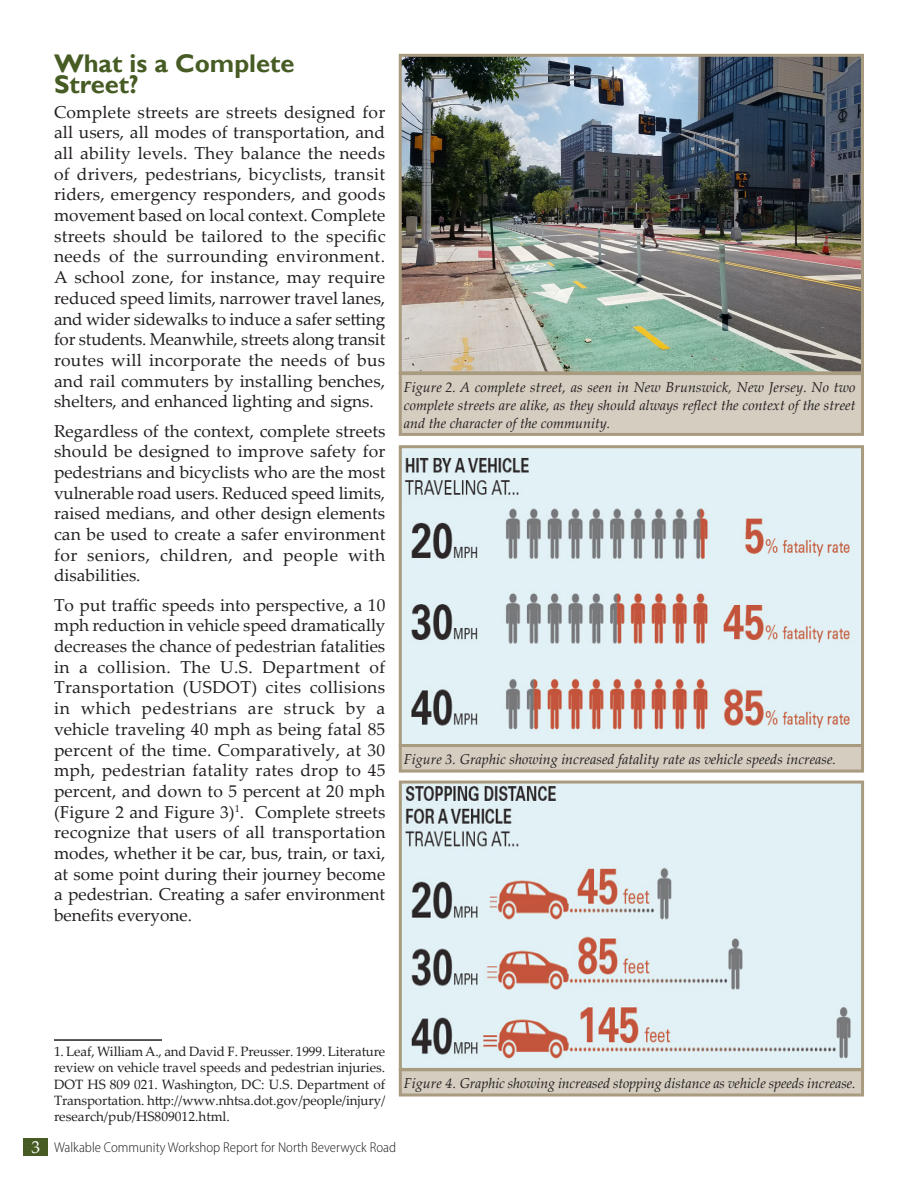
<style>
.page{position:relative;width:918px;height:1188px;background:#fff}
.page>*{position:absolute;margin:0;border:0;box-sizing:border-box;transform-origin:0 0}
.Heading_2__Section_s{font:700 25.5px/21px "Gill Sans";color:#465c24}
.Body{font:17.25px/20.7px "Palatino Linotype";color:#231f20;text-align:justify}
.t1{font:italic 14.25px/18px "Palatino Linotype";color:#231f20;text-align:justify}
.t2{font:300 semi-condensed 14.25px "Myriad Pro";color:#231f20}
.Footnotes{font:13.5px/16.2px "Palatino Linotype";letter-spacing:-.01em;color:#231f20;text-align:justify}
.s1{font-family:"Palatino Linotype";font-weight:400;font-stretch:normal;font-size:17.25px;color:#fff}
</style>
<div class="page">
<div style="left:24px;top:1138px;width:24px;height:18px;background:#465c24"></div>
<hr style="left:54px;top:1039px;width:108px;height:2px;background:#231f20">
<img style="left:403px;top:58px;width:457px;height:312px">
<div style="left:399px;top:54px;width:465px;height:320px;border:3px solid #a99b80"></div>
<div style="left:400px;top:374px;width:462px;height:60px;background:#d4cdc0"></div>
<div style="left:399px;top:372px;width:465px;height:64px;border:3px solid #a99b80"></div>
<img style="left:403px;top:449px;width:457px;height:294px">
<div style="left:399px;top:445px;width:465px;height:302px;border:3px solid #a99b80"></div>
<div style="left:400px;top:746px;width:463px;height:25px;background:#d4cdc0"></div>
<div style="left:399px;top:744px;width:465px;height:29px;border:3px solid #a99b80"></div>
<img style="left:403px;top:785px;width:457px;height:282px">
<div style="left:399px;top:781px;width:465px;height:290px;border:3px solid #a99b80"></div>
<div style="left:400px;top:1070px;width:463px;height:25px;background:#d4cdc0"></div>
<div style="left:399px;top:1068px;width:465px;height:29px;border:3px solid #a99b80"></div>
<p class="Heading_2__Section_s" style="left:54px;top:53px;width:242px">What is a Complete<br>Street?</p>
<p class="Body" style="left:54px;top:101px;width:333px">Complete streets are streets designed for all users, all modes of transportation, and all ability levels. They balance the needs of drivers, pedestrians, bicyclists, transit riders, emergency responders, and goods movement based on local context. Complete streets should be tailored to the specific needs of the surrounding environment.<br>A school zone, for instance, may require reduced speed limits, narrower travel lanes, and wider sidewalks to induce a safer setting for students. Meanwhile, streets along transit routes will incorporate the needs of bus and rail commuters by installing benches, shelters, and enhanced lighting and signs.</p>
<p class="Body" style="left:54px;top:420px;width:333px">Regardless of the context, complete streets should be designed to improve safety for pedestrians and bicyclists who are the most vulnerable road users. Reduced speed limits, raised medians, and other design elements can be used to create a safer environment for seniors, children, and people with disabilities.</p>
<p class="Body" style="left:54px;top:594px;width:333px">To put traffic speeds into perspective, a 10 mph reduction in vehicle speed dramatically decreases the chance of pedestrian fatalities in a collision. The U.S. Department of Transportation (USDOT) cites collisions in which pedestrians are struck by a vehicle traveling 40 mph as being fatal 85 percent of the time. Comparatively, at 30 mph, pedestrian fatality rates drop to 45 percent, and down to 5 percent at 20 mph (Figure 2 and Figure 3)<sup>1</sup>. Complete streets recognize that users of all transportation modes, whether it be car, bus, train, or taxi, at some point during their journey become a pedestrian. Creating a safer environment benefits everyone.</p>
<p class="t1" style="left:404px;top:377px;width:453px">Figure 2. A complete street, as seen in New Brunswick, New Jersey. No two complete streets are alike, as they should always reflect the context of the street and the character of the community.</p>
<p class="t1" style="left:404px;top:750px;width:434px">Figure 3. Graphic showing increased fatality rate as vehicle speeds increase.</p>
<p class="Footnotes" style="left:54px;top:1043px;width:333px">1. Leaf, William A., and David F. Preusser. 1999. Literature review on vehicle travel speeds and pedestrian injuries.<br>DOT HS 809 021. Washington, DC: U.S. Department of Transportation. http://www.nhtsa.dot.gov/people/injury/ research/pub/HS809012.html.</p>
<p class="t2" style="left:32px;top:1139px;width:366px"><span class="s1">3</span> Walkable Community Workshop Report for North Beverwyck Road</p>
<p class="t1" style="left:404px;top:1074px;width:453px">Figure 4. Graphic showing increased stopping distance as vehicle speeds increase.</p>
</div>
